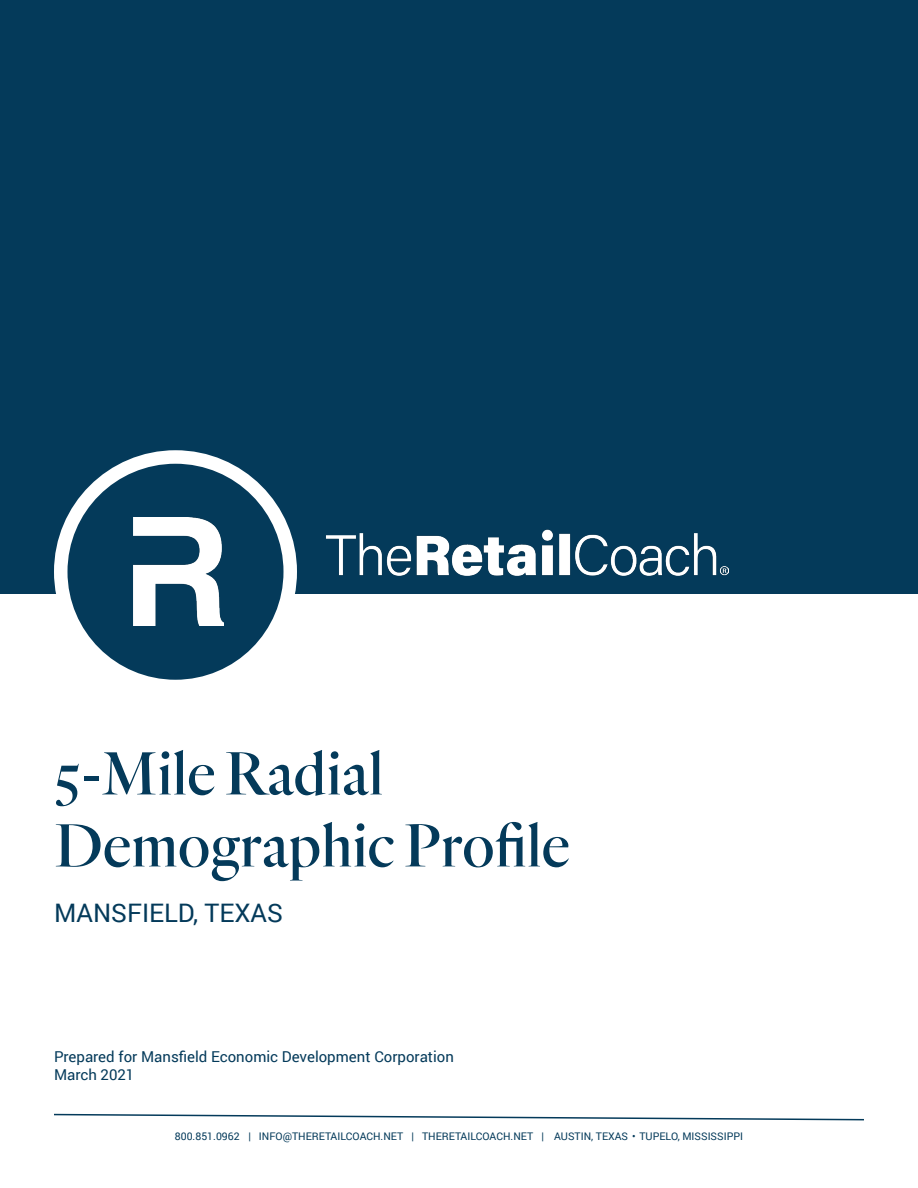
<style>
.page{position:relative;width:918px;height:1188px;background:#fff}
.page>*{position:absolute;margin:0;border:0;box-sizing:border-box;transform-origin:0 0}
.t1{font:63px "TRC Quarto Regular";color:#043a5a}
.t2{font:25.5px "Roboto";color:#043a5a}
.t3{font:15px "Roboto";color:#043a5a}
.t4{font:10.5px "Roboto";color:#043a5a}
</style>
<div class="page">
<svg style="left:54px;top:1113px;width:810px;height:8px"></svg>
<div style="left:0;top:0;width:918px;height:594px;background:#043a5a"></div>
<div style="left:54px;top:450px;width:243px;height:243px;background:#fff;border-radius:50%"></div>
<img style="left:326px;top:529px;width:403px;height:47px">
<div style="left:68px;top:464px;width:216px;height:216px;background:#043a5a;border-radius:50%"></div>
<img style="left:134px;top:518px;width:89px;height:108px">
<p class="t1" style="left:54px;top:736px;width:331px">5-Mile Radial</p>
<p class="t1" style="left:54px;top:808px;width:517px">Demographic Profile</p>
<p class="t2" style="left:54px;top:895px;width:230px">MANSFIELD, TEXAS</p>
<p class="t3" style="left:54px;top:1046px;width:401px">Prepared for Mansfield Economic Development Corporation</p>
<p class="t3" style="left:54px;top:1064px;width:82px">March 2021</p>
<p class="t4" style="left:175px;top:1128px;width:570px">800.851.0962 | INFO@THERETAILCOACH.NET | THERETAILCOACH.NET | AUSTIN, TEXAS • TUPELO, MISSISSIPPI</p>
</div>
